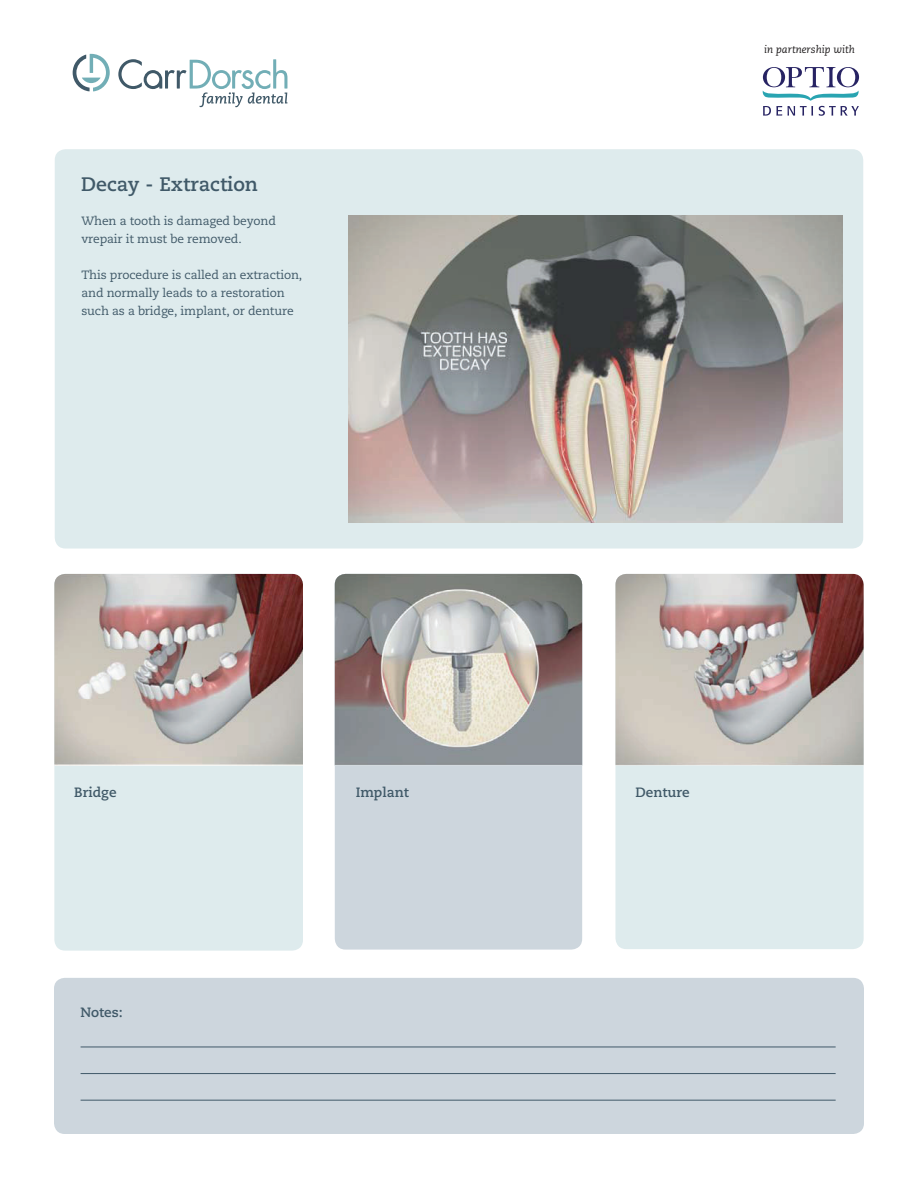
<style>
.page{position:relative;width:918px;height:1188px;background:#fff}
.page>*{position:absolute;margin:0;border:0;box-sizing:border-box;transform-origin:0 0}
.t1{font:700 19.5px "Caecilia";color:#405968}
.t2{font:700 13.5px "Caecilia";color:#405968}
.t3{font:12px/18px "Caecilia";letter-spacing:-.01em;color:#405968}
.t4{font:italic 10.5px "Caecilia";color:#201d1e}
</style>
<div class="page">
<div style="left:55px;top:149px;width:808px;height:400px;background:#deebed;border-radius:11px"></div>
<svg style="left:762px;top:67px;width:97px;height:49px"></svg>
<svg style="left:118px;top:59px;width:169px;height:48px"></svg>
<svg style="left:73px;top:54px;width:37px;height:37px"></svg>
<div style="left:54px;top:574px;width:249px;height:377px;background:#deebed;border-radius:11px"></div>
<img style="left:54px;top:574px;width:249px;height:192px">
<div style="left:615px;top:574px;width:249px;height:375px;background:#deebed;border-radius:11px"></div>
<img style="left:615px;top:574px;width:249px;height:191px">
<img style="left:348px;top:216px;width:494px;height:306px">
<div style="left:335px;top:574px;width:247px;height:376px;background:#cdd6dd;border-radius:11px"></div>
<img style="left:335px;top:574px;width:247px;height:191px">
<div style="left:54px;top:978px;width:810px;height:156px;background:#cdd6dd;border-radius:11px"></div>
<hr style="left:81px;top:1047px;width:755px;height:1px;background:#405968">
<hr style="left:81px;top:1073px;width:755px;height:1px;background:#405968">
<hr style="left:81px;top:1100px;width:755px;height:1px;background:#405968">
<h1 class="t1" style="left:81px;top:172px;width:178px">Decay - Extraction</h1>
<p class="t3" style="left:81px;top:212px;width:196px">When a tooth is damaged beyond vrepair it must be removed.</p>
<p class="t3" style="left:81px;top:266px;width:222px">This procedure is called an extraction, and normally leads to a restoration such as a bridge, implant, or denture</p>
<p class="t4" style="left:764px;top:44px;width:92px">in partnership with</p>
<p class="t2" style="left:74px;top:784px;width:44px">Bridge</p>
<p class="t2" style="left:356px;top:784px;width:55px">Implant</p>
<p class="t2" style="left:635px;top:784px;width:56px">Denture</p>
<p class="t2" style="left:81px;top:1004px;width:44px">Notes:</p>
</div>
